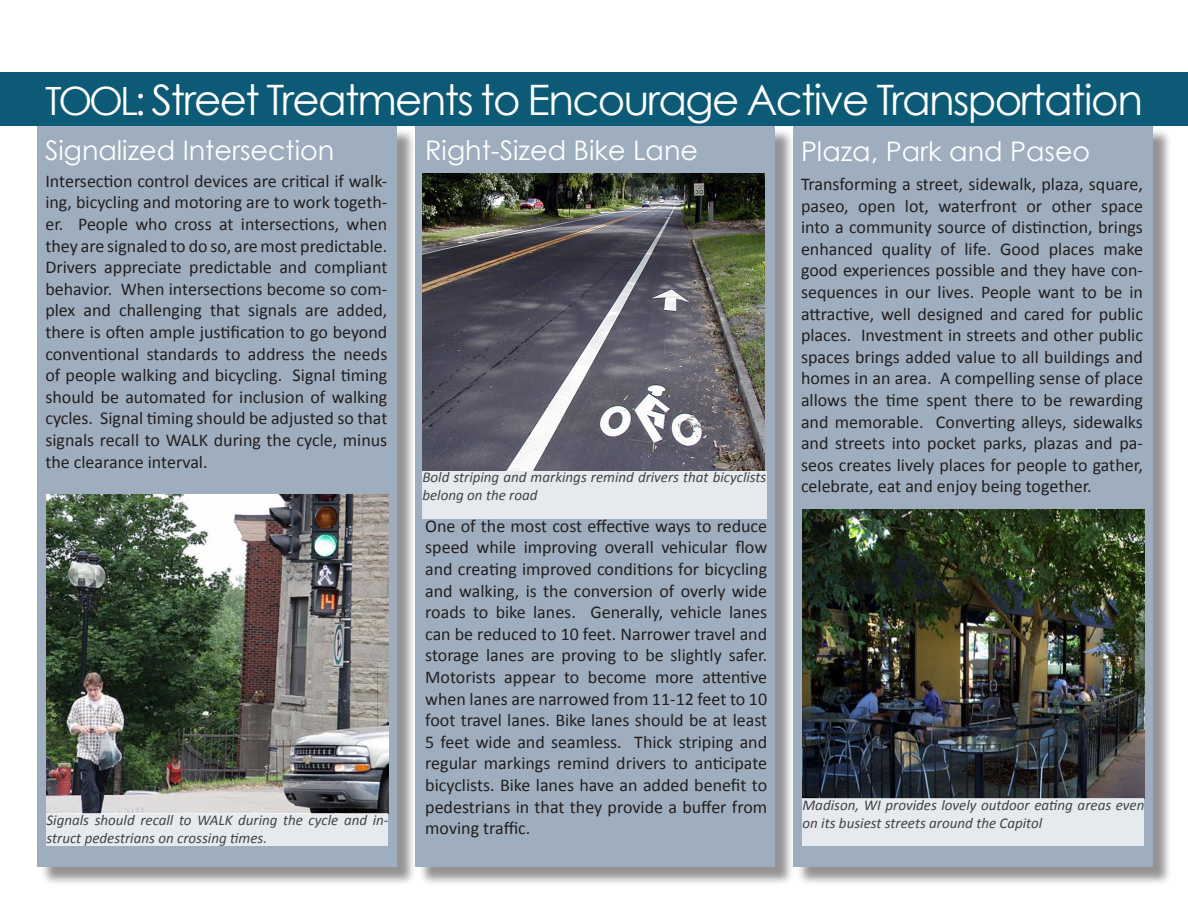
<style>
.page{position:relative;width:1188px;height:918px;background:#fff}
.page>*{position:absolute;margin:0;border:0;box-sizing:border-box;transform-origin:0 0}
.Body_Text{font:42px "Century Gothic";letter-spacing:-.04em;color:#fff}
.HeaderNoIndent{font:27px "Century Gothic";color:#fff}
.Body_Text-2{font:18px/21.6px "Calibri";color:#231f20;text-align:justify}
.t1{font:italic 15px/18px "Calibri";color:#231f20}
.s1{font-size:39px}
</style>
<div class="page">
<div style="left:40px;top:128px;width:376px;height:758px;background:#231f20;opacity:.75"></div>
<div style="left:38px;top:126px;width:360px;height:741px;background:#9eaebe"></div>
<div style="left:418px;top:128px;width:376px;height:758px;background:#231f20;opacity:.75"></div>
<div style="left:416px;top:126px;width:360px;height:741px;background:#9eaebe"></div>
<div style="left:796px;top:128px;width:376px;height:758px;background:#231f20;opacity:.75"></div>
<div style="left:794px;top:126px;width:360px;height:741px;background:#9eaebe"></div>
<div style="left:0;top:72px;width:1188px;height:54px;background:#0c5a75"></div>
<img style="left:46px;top:495px;width:343px;height:318px">
<div style="left:46px;top:813px;width:342px;height:33px;background:#e6eaee"></div>
<img style="left:802px;top:510px;width:343px;height:289px">
<div style="left:802px;top:799px;width:342px;height:47px;background:#e6eaee"></div>
<div style="left:422px;top:471px;width:344px;height:47px;background:#e6eaee"></div>
<img style="left:422px;top:173px;width:342px;height:298px">
<p class="Body_Text" style="left:45px;top:74px;width:1100px"><span class="s1">TOOL:</span> Street Treatments to Encourage Active Transportation</p>
<p class="HeaderNoIndent" style="left:45px;top:134px;width:291px">Signalized Intersection</p>
<p class="Body_Text-2" style="left:45px;top:170px;width:344px">Intersection control devices are critical if walk&shy;ing, bicycling and motoring are to work togeth&shy;er. People who cross at intersections, when they are signaled to do so, are most predictable.<br>Drivers appreciate predictable and compliant behavior. When intersections become so com&shy;plex and challenging that signals are added, there is often ample justification to go beyond conventional standards to address the needs of people walking and bicycling. Signal timing should be automated for inclusion of walking cycles. Signal timing should be adjusted so that signals recall to WALK during the cycle, minus the clearance interval.</p>
<p class="t1" style="left:46px;top:810px;width:343px">Signals should recall to WALK during the cycle and in&shy;struct pedestrians on crossing times.</p>
<p class="HeaderNoIndent" style="left:425px;top:134px;width:274px">Right-Sized Bike Lane</p>
<p class="t1" style="left:422px;top:468px;width:346px">Bold striping and markings remind drivers that bicyclists belong on the road</p>
<p class="Body_Text-2" style="left:425px;top:515px;width:344px">One of the most cost effective ways to reduce speed while improving overall vehicular flow and creating improved conditions for bicycling and walking, is the conversion of overly wide roads to bike lanes. Generally, vehicle lanes can be reduced to 10 feet. Narrower travel and storage lanes are proving to be slightly safer.<br>Motorists appear to become more attentive when lanes are narrowed from 11-12 feet to 10 foot travel lanes. Bike lanes should be at least 5 feet wide and seamless. Thick striping and regular markings remind drivers to anticipate bicyclists. Bike lanes have an added benefit to pedestrians in that they provide a buffer from moving traffic.</p>
<p class="HeaderNoIndent" style="left:801px;top:135px;width:291px">Plaza, Park and Paseo</p>
<p class="Body_Text-2" style="left:801px;top:173px;width:344px">Transforming a street, sidewalk, plaza, square, paseo, open lot, waterfront or other space into a community source of distinction, brings enhanced quality of life. Good places make good experiences possible and they have con&shy;sequences in our lives. People want to be in attractive, well designed and cared for public places. Investment in streets and other public spaces brings added value to all buildings and homes in an area. A compelling sense of place allows the time spent there to be rewarding and memorable. Converting alleys, sidewalks and streets into pocket parks, plazas and pa&shy;seos creates lively places for people to gather, celebrate, eat and enjoy being together.</p>
<p class="t1" style="left:802px;top:796px;width:343px">Madison, WI provides lovely outdoor eating areas even on its busiest streets around the Capitol</p>
</div>
